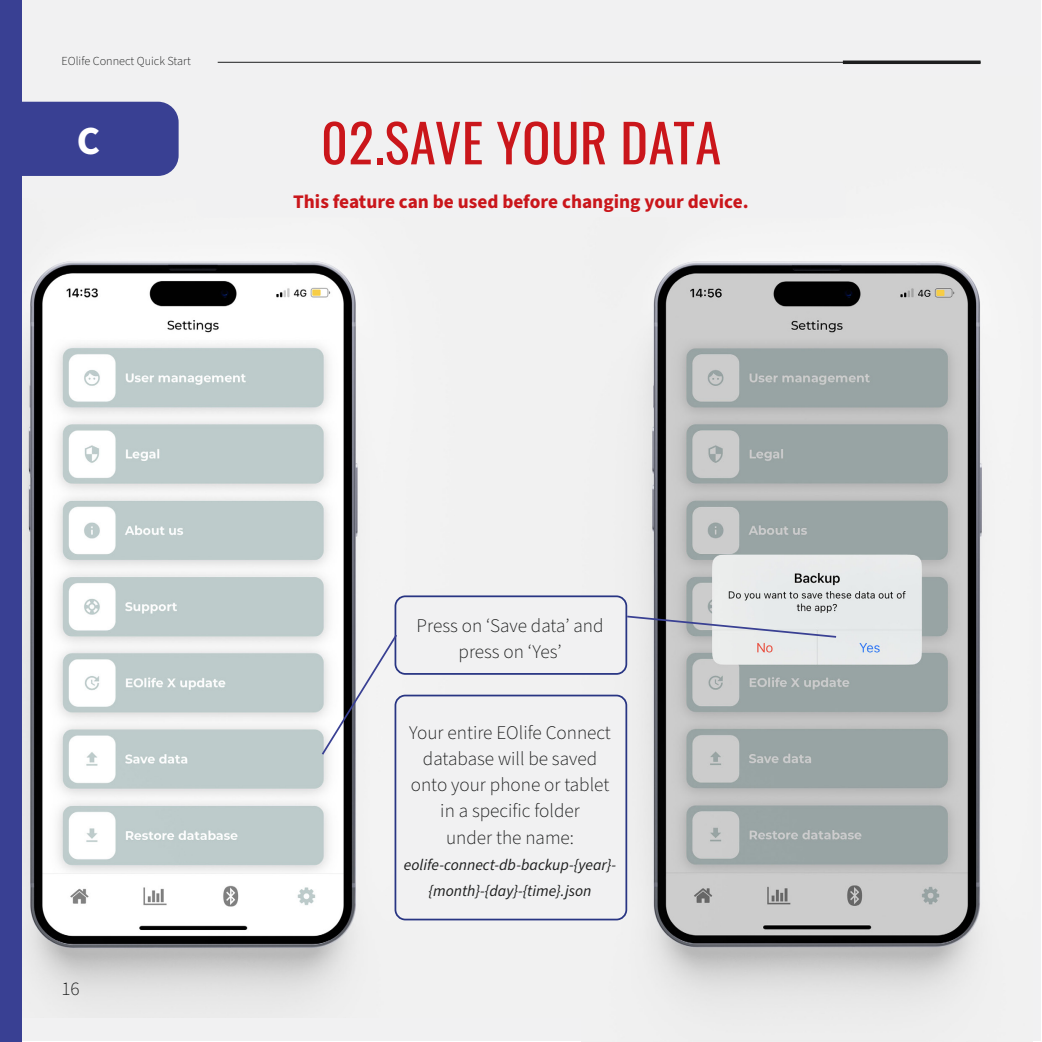
<style>
.page{position:relative;width:1042px;height:1042px;background:#fff}
.page>*{position:absolute;margin:0;border:0;box-sizing:border-box;transform-origin:0 0}
.t1{font:52.5px "Oswald";letter-spacing:.01em;color:#ca161b}
.t2{font:700 39.9px "Source Sans Pro";color:#fff}
.t3{font:300 19.25px/26.2px "Source Sans Pro";color:#1d1e1e;text-align:center}
.t4{font:700 19.25px "Source Sans Pro";color:#ca161b}
.t5{font:italic 15.75px/26.2px "Source Sans Pro";color:#1d1e1e;text-align:center}
.t6{font:300 12.25px "Source Sans Pro";color:#1d1e1e}
</style>
<div class="page">
<div style="left:0;top:1px;width:1040px;height:1040px;background:#f1f1f2"></div>
<img style="left:21px;top:198px;width:561px;height:819px">
<img style="left:582px;top:261px;width:400px;height:740px">
<div style="left:395px;top:596px;width:231px;height:78px;background:#f1f1f2;border-radius:10px"></div>
<div style="left:394px;top:595px;width:233px;height:80px;border:2px solid #283583;border-radius:10px"></div>
<svg style="left:320px;top:633px;width:79px;height:123px"></svg>
<svg style="left:625px;top:614px;width:213px;height:25px"></svg>
<div style="left:395px;top:695px;width:231px;height:224px;background:#f1f1f2;border-radius:10px"></div>
<div style="left:394px;top:694px;width:233px;height:226px;border:2px solid #283583;border-radius:10px"></div>
<div style="left:196px;top:179px;width:650px;height:38px;background:#f1f1f2;border-radius:10px"></div>
<div style="left:0;top:102px;width:179px;height:74px;background:#394093;border-radius:21px"></div>
<hr style="left:218px;top:62px;width:762px;height:1px;background:#1d1e1e">
<hr style="left:843px;top:61px;width:137px;height:3px;background:#1d1e1e">
<div style="left:0;top:0;width:21px;height:1042px;background:#394093"></div>
<p class="t6" style="left:61px;top:53px;width:131px">EOlife Connect Quick Start</p>
<h2 class="t2" style="left:77px;top:114px;width:25px">C</h2>
<h1 class="t1" style="left:321px;top:96px;width:402px">02.SAVE YOUR DATA</h1>
<p class="t4" style="left:293px;top:189px;width:457px">This feature can be used before changing your device.</p>
<p class="t3" style="left:61px;top:976px;width:20px">16</p>
<p class="t3" style="left:417px;top:613px;width:188px">Press on ‘Save data’ and press on ‘Yes’</p>
<p class="t3" style="left:409px;top:720px;width:203px">Your entire EOlife Connect database will be saved onto your phone or tablet in a specific folder<br>under the name:</p>
<p class="t5" style="left:404px;top:852px;width:214px">eolife-connect-db-backup-{year}- {month}-{day}-{time}.json</p>
</div>
